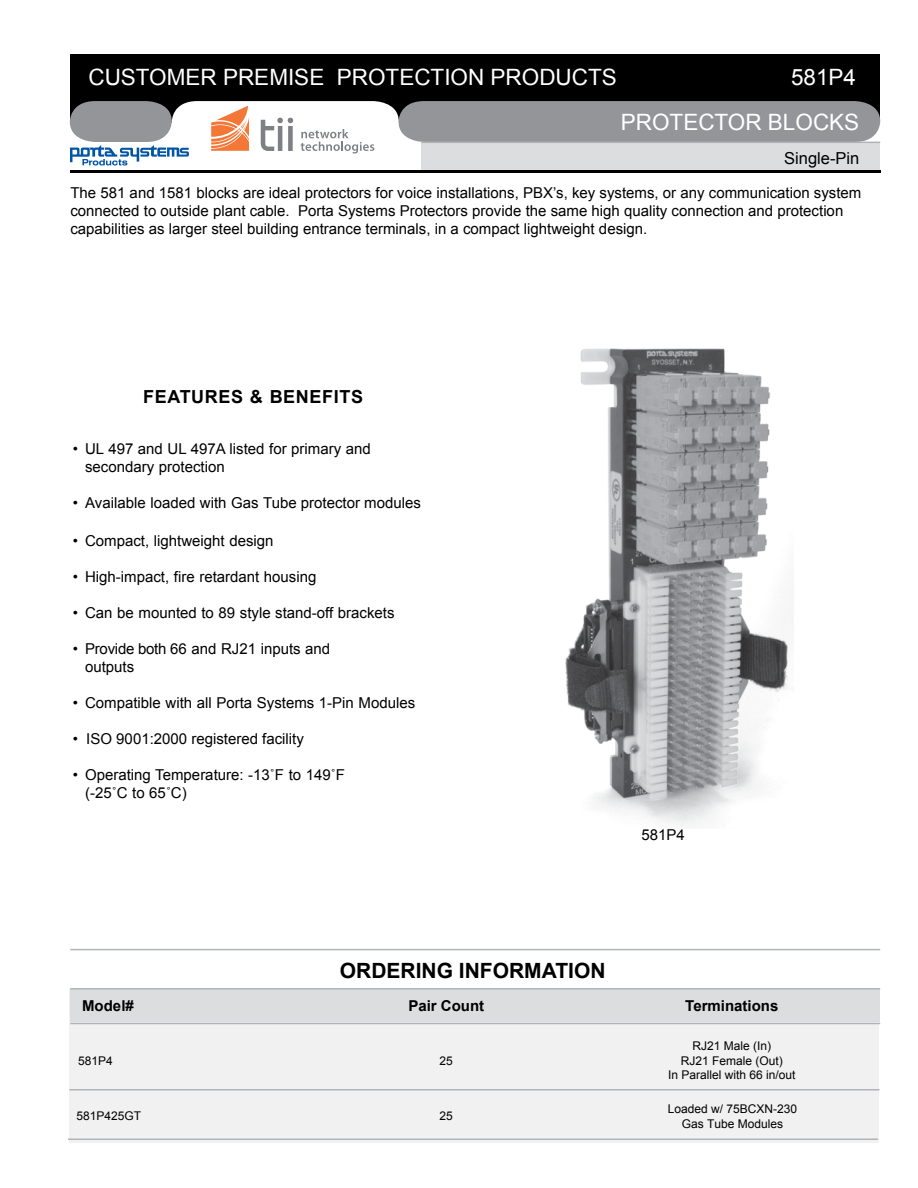
<style>
.page{position:relative;width:918px;height:1188px;background:#fff}
.page>*{position:absolute;margin:0;border:0;box-sizing:border-box;transform-origin:0 0}
.t1{font:22.5px/44.8px "Arial";color:#fff;text-align:right}
.t2{font:700 21px "Arial";color:#000}
.t3{font:700 18px "Arial";letter-spacing:.035em;color:#000}
.t4{font:16.5px "Arial";color:#000}
.t5{font:15px/18px "Arial";color:#000}
.t6{font:700 15px "Arial";color:#000}
.t7{font:12px/14.4px "Arial";color:#000;text-align:center}
</style>
<div class="page">
<div style="left:70px;top:54px;width:810px;height:68px;background:#000"></div>
<div style="left:421px;top:142px;width:459px;height:28px;background:#dcddde"></div>
<hr style="left:421px;top:170px;width:459px;height:2px;background:#b1b4b6">
<hr style="left:70px;top:171px;width:811px;height:2px;background:#000">
<img style="left:565px;top:348px;width:228px;height:478px">
<div style="left:69px;top:989px;width:810px;height:153px;background:#f1f1f2"></div>
<div style="left:70px;top:989px;width:810px;height:33px;background:#dcddde"></div>
<hr style="left:70px;top:988px;width:810px;height:2px;background:#b1b4b6">
<hr style="left:70px;top:949px;width:810px;height:1px;background:#b1b4b6">
<hr style="left:70px;top:1023px;width:810px;height:1px;background:#b1b4b6">
<hr style="left:69px;top:1089px;width:810px;height:1px;background:#b1b4b6">
<svg style="left:70px;top:101px;width:810px;height:52px"></svg>
<img style="left:70px;top:145px;width:119px;height:21px">
<hr style="left:68px;top:1138px;width:810px;height:2px;background:#b1b4b6">
<p class="t1" style="left:88px;top:55px;width:530px">CUSTOMER PREMISE PROTECTION PRODUCTS</p>
<p class="t1" style="left:621px;top:55px;width:240px">581P4<br>PROTECTOR BLOCKS</p>
<p class="t4" style="left:784px;top:147px;width:77px">Single-Pin</p>
<p class="t5" style="left:70px;top:184px;width:792px">The 581 and 1581 blocks are ideal protectors for voice installations, PBX’s, key systems, or any communication system connected to outside plant cable. Porta Systems Protectors provide the same high quality connection and protection capabilities as larger steel building entrance terminals, in a compact lightweight design.</p>
<p class="t3" style="left:143px;top:385px;width:221px">FEATURES &amp; BENEFITS</p>
<p class="t5" style="left:85px;top:440px;width:287px;text-indent:-12px">• UL 497 and UL 497A listed for primary and secondary protection</p>
<p class="t5" style="left:73px;top:494px;width:350px">• Available loaded with Gas Tube protector modules</p>
<p class="t5" style="left:73px;top:532px;width:202px">• Compact, lightweight design</p>
<p class="t5" style="left:73px;top:568px;width:245px">• High-impact, fire retardant housing</p>
<p class="t5" style="left:73px;top:604px;width:323px">• Can be mounted to 89 style stand-off brackets</p>
<p class="t5" style="left:85px;top:640px;width:247px;text-indent:-12px">• Provide both 66 and RJ21 inputs and outputs</p>
<p class="t5" style="left:73px;top:694px;width:344px">• Compatible with all Porta Systems 1-Pin Modules</p>
<p class="t5" style="left:73px;top:730px;width:233px">• ISO 9001:2000 registered facility</p>
<p class="t5" style="left:85px;top:766px;width:261px;text-indent:-12px">• Operating Temperature: -13˚F to 149˚F (-25˚C to 65˚C)</p>
<p class="t5" style="left:642px;top:826px;width:45px">581P4</p>
<p class="t2" style="left:340px;top:957px;width:267px">ORDERING INFORMATION</p>
<p class="t6" style="left:82px;top:996px;width:53px">Model#</p>
<p class="t6" style="left:408px;top:996px;width:77px">Pair Count</p>
<p class="t6" style="left:685px;top:996px;width:95px">Terminations</p>
<p class="t7" style="left:78px;top:1053px;width:36px">581P4</p>
<p class="t7" style="left:440px;top:1053px;width:15px">25</p>
<p class="t7" style="left:668px;top:1039px;width:129px">RJ21 Male (In)<br>RJ21 Female (Out)<br>In Parallel with 66 in/out</p>
<p class="t7" style="left:76px;top:1109px;width:66px">581P425GT</p>
<p class="t7" style="left:440px;top:1109px;width:15px">25</p>
<p class="t7" style="left:668px;top:1102px;width:131px">Loaded w/ 75BCXN-230<br>Gas Tube Modules</p>
</div>
